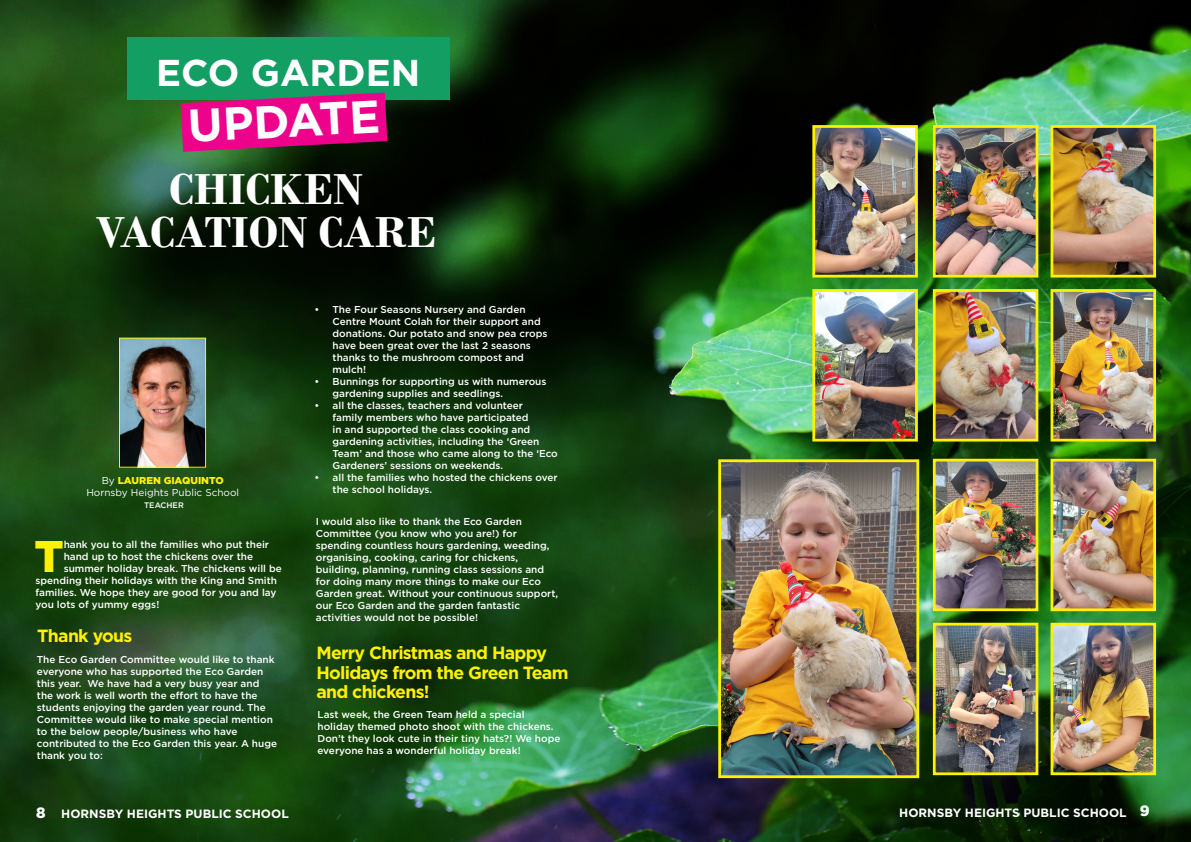
<style>
.page{position:relative;width:1191px;height:842px;background:#fff}
.page>*{position:absolute;margin:0;border:0;box-sizing:border-box;transform-origin:0 0}
.t1{font:700 46px "Gotham";color:#fff}
.t2{font:700 45.5px "Bodoni";color:#fff}
.t3{font:900 44.3px "Gotham";color:#fff101}
.t4{font:700 37.3px "Gotham";color:#fff}
.t5{font:700 17.7px/19.9px "Gotham";letter-spacing:-.04em;color:#fff101}
.t6{font:700 12px "Gotham";color:#fff}
.t7{font:500 10px/12px "Gotham";color:#fff}
.t8{font:10px "Gotham";color:#fff}
.t9{font:900 10px "Gotham";color:#fff101}
.t10{font:500 8px "Gotham";color:#fff}
.s1{font-weight:400;color:#fff}
.s2{font-weight:900;font-size:15px}
</style>
<div class="page">
<img style="left:0;top:0;width:1191px;height:842px">
<div style="left:127px;top:38px;width:322px;height:62px;background:#139e64"></div>
<svg style="left:180px;top:93px;width:207px;height:59px;background:#c4137b"></svg>
<img style="left:121px;top:340px;width:83px;height:126px">
<div style="left:119px;top:338px;width:87px;height:130px;border:1px solid #fff101"></div>
<img style="left:937px;top:293px;width:97px;height:144px">
<div style="left:933px;top:289px;width:105px;height:152px;border:3px solid #fff101"></div>
<img style="left:816px;top:293px;width:98px;height:144px">
<div style="left:812px;top:289px;width:106px;height:152px;border:3px solid #fff101"></div>
<img style="left:937px;top:627px;width:97px;height:144px">
<div style="left:933px;top:623px;width:105px;height:152px;border:3px solid #fff101"></div>
<img style="left:937px;top:129px;width:97px;height:145px">
<div style="left:933px;top:125px;width:105px;height:153px;border:3px solid #fff101"></div>
<img style="left:816px;top:129px;width:98px;height:145px">
<div style="left:812px;top:125px;width:106px;height:153px;border:3px solid #fff101"></div>
<img style="left:937px;top:463px;width:97px;height:144px">
<div style="left:933px;top:459px;width:105px;height:152px;border:3px solid #fff101"></div>
<img style="left:1054px;top:293px;width:98px;height:144px">
<div style="left:1050px;top:289px;width:106px;height:152px;border:3px solid #fff101"></div>
<img style="left:1054px;top:627px;width:98px;height:144px">
<div style="left:1050px;top:623px;width:106px;height:152px;border:3px solid #fff101"></div>
<img style="left:1054px;top:129px;width:98px;height:145px">
<div style="left:1050px;top:125px;width:106px;height:153px;border:3px solid #fff101"></div>
<img style="left:1054px;top:463px;width:98px;height:144px">
<div style="left:1050px;top:459px;width:106px;height:152px;border:3px solid #fff101"></div>
<img style="left:722px;top:463px;width:193px;height:311px">
<div style="left:718px;top:459px;width:201px;height:319px;border:3px solid #fff101"></div>
<p class="t4" style="left:156px;top:48px;width:266px">ECO GARDEN</p>
<p class="t1" style="left:186px;top:95px;width:194px;rotate:-3deg">UPDATE</p>
<p class="t2" style="left:169px;top:162px;width:195px">CHICKEN</p>
<p class="t2" style="left:96px;top:205px;width:342px">VACATION CARE</p>
<p class="t9" style="left:102px;top:473px;width:124px"><span class="s1">By</span> LAUREN GIAQUINTO</p>
<p class="t8" style="left:86px;top:486px;width:154px">Hornsby Heights Public School</p>
<p class="t10" style="left:144px;top:499px;width:41px">TEACHER</p>
<p class="t3" style="left:34px;top:525px;width:31px">T</p>
<p class="t7" style="left:64px;top:538px;width:207px">hank you to all the families who put their</p>
<p class="t7" style="left:64px;top:550px;width:191px">hand up to host the chickens over the</p>
<p class="t7" style="left:64px;top:562px;width:220px">summer holiday break. The chickens will be</p>
<p class="t7" style="left:36px;top:574px;width:243px">spending their holidays with the King and Smith</p>
<p class="t7" style="left:36px;top:586px;width:242px">families. We hope they are good for you and lay</p>
<p class="t7" style="left:36px;top:598px;width:125px">you lots of yummy eggs!</p>
<p class="t5" style="left:37px;top:626px;width:96px">Thank yous</p>
<p class="t7" style="left:37px;top:654px;width:242px">The Eco Garden Committee would like to thank everyone who has supported the Eco Garden this year. We have had a very busy year and the work is well worth the effort to have the students enjoying the garden year round. The Committee would like to make special mention to the below people/business who have contributed to the Eco Garden this year. A huge thank you to:</p>
<p class="t7" style="left:332px;top:303px;width:216px;text-indent:-18px">• The Four Seasons Nursery and Garden<br>Centre Mount Colah for their support and donations. Our potato and snow pea crops have been great over the last 2 seasons thanks to the mushroom compost and mulch!</p>
<p class="t7" style="left:332px;top:375px;width:215px;text-indent:-18px">• Bunnings for supporting us with numerous gardening supplies and seedlings.</p>
<p class="t7" style="left:332px;top:399px;width:227px;text-indent:-18px">• all the classes, teachers and volunteer<br>family members who have participated<br>in and supported the class cooking and gardening activities, including the ‘Green Team’ and those who came along to the ‘Eco Gardeners’ sessions on weekends.</p>
<p class="t7" style="left:332px;top:471px;width:227px;text-indent:-18px">• all the families who hosted the chickens over the school holidays.</p>
<p class="t7" style="left:316px;top:515px;width:244px">I would also like to thank the Eco Garden Committee (you know who you are!) for spending countless hours gardening, weeding, organising, cooking, caring for chickens, building, planning, running class sessions and for doing many more things to make our Eco Garden great. Without your continuous support, our Eco Garden and the garden fantastic activities would not be possible!</p>
<p class="t5" style="left:316px;top:642px;width:254px">Merry Christmas and Happy<br>Holidays from the Green Team and chickens!</p>
<p class="t7" style="left:317px;top:708px;width:244px">Last week, the Green Team held a special holiday themed photo shoot with the chickens.<br>Don’t they look cute in their tiny hats?! We hope everyone has a wonderful holiday break!</p>
<p class="t6" style="left:36px;top:805px;width:254px"><span class="s2">8</span> HORNSBY HEIGHTS PUBLIC SCHOOL</p>
<p class="t6" style="left:899px;top:804px;width:252px">HORNSBY HEIGHTS PUBLIC SCHOOL <span class="s2">9</span></p>
</div>
